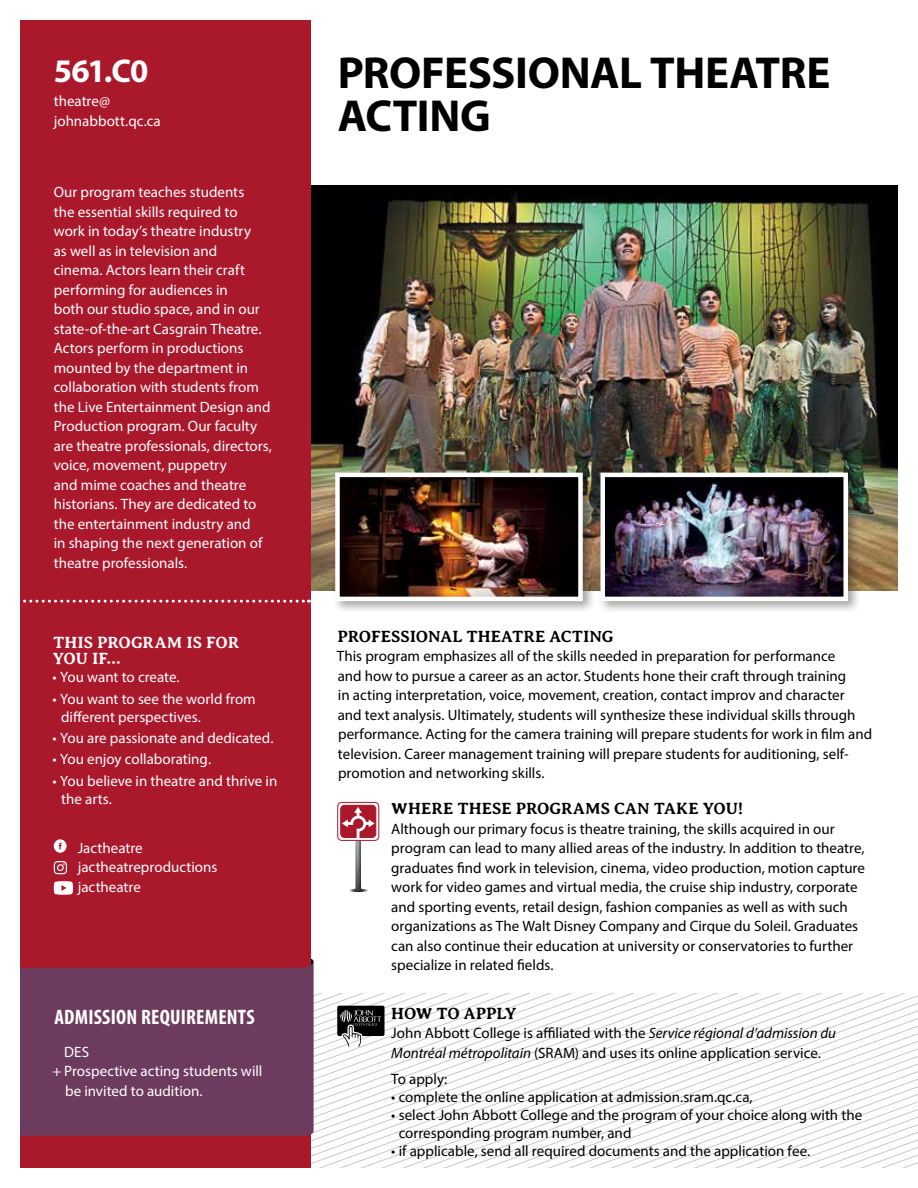
<style>
.page{position:relative;width:918px;height:1188px;background:#fff}
.page>*{position:absolute;margin:0;border:0;box-sizing:border-box;transform-origin:0 0}
.t1{font:700 45px/43.5px "Myriad Pro";letter-spacing:-.01em;color:#000}
.t2{font:700 33px "Myriad Pro";color:#fff}
.t3{font:700 condensed 21px "Myriad Pro";letter-spacing:.01em;color:#fff}
.t4{font:700 16.5px "Averia Serif Libre";letter-spacing:.005em;color:#000}
.t5{font:700 16.5px/16.5px "Averia Serif Libre";letter-spacing:-.005em;color:#fff}
.t6{font:700 16.5px "Averia Serif Libre";letter-spacing:-.015em;color:#000}
.t7{font:15px/19.5px "Myriad Pro";color:#000}
.t8{font:15px/19.5px "Myriad Pro";color:#fff}
.s1{font-style:italic}
</style>
<div class="page">
<svg style="left:395px;top:1064px;width:523px;height:100px"></svg>
<svg style="left:398px;top:1067px;width:520px;height:97px"></svg>
<svg style="left:400px;top:1074px;width:518px;height:90px"></svg>
<svg style="left:402px;top:1080px;width:516px;height:88px"></svg>
<svg style="left:405px;top:1087px;width:513px;height:81px"></svg>
<img style="left:310px;top:186px;width:588px;height:405px">
<svg style="left:310px;top:958px;width:4px;height:4px"></svg>
<div style="left:20px;top:20px;width:290px;height:1148px;background:#aa182c"></div>
<div style="left:20px;top:962px;width:294px;height:174px;background:#6c3b5d"></div>
<svg style="left:23px;top:600px;width:286px;height:3px"></svg>
<svg style="left:348px;top:889px;width:20px;height:3px"></svg>
<img style="left:356px;top:841px;width:5px;height:50px">
<svg style="left:338px;top:802px;width:41px;height:38px"></svg>
<div style="left:337px;top:802px;width:42px;height:39px;border:1px solid #aa182c;border-radius:4px"></div>
<div style="left:340px;top:805px;width:36px;height:33px;border:1px solid #aa182c;border-radius:4px"></div>
<svg style="left:342px;top:807px;width:33px;height:31px"></svg>
<div style="left:332px;top:469px;width:264px;height:145px;background:#000;opacity:.35"></div>
<img style="left:340px;top:478px;width:238px;height:118px">
<div style="left:335px;top:473px;width:248px;height:128px;border:4px solid #fff"></div>
<div style="left:597px;top:469px;width:264px;height:145px;background:#000;opacity:.35"></div>
<img style="left:605px;top:478px;width:238px;height:118px">
<div style="left:600px;top:473px;width:248px;height:128px;border:4px solid #fff"></div>
<svg style="left:54px;top:839px;width:13px;height:14px"></svg>
<svg style="left:54px;top:861px;width:13px;height:13px"></svg>
<svg style="left:54px;top:881px;width:19px;height:14px"></svg>
<svg style="left:310px;top:994px;width:608px;height:70px"></svg>
<h2 class="t2" style="left:54px;top:49px;width:96px">561.C0</h2>
<p class="t8" style="left:54px;top:91px;width:109px">theatre@ johnabbott.qc.ca</p>
<p class="t8" style="left:54px;top:182px;width:220px">Our program teaches students<br>the essential skills required to work in today’s theatre industry<br>as well as in television and<br>cinema. Actors learn their craft performing for audiences in<br>both our studio space, and in our state-of-the-art Casgrain Theatre.<br>Actors perform in productions mounted by the department in collaboration with students from the Live Entertainment Design and<br>Production program. Our faculty are theatre professionals, directors, voice, movement, puppetry<br>and mime coaches and theatre historians. They are dedicated to the entertainment industry and<br>in shaping the next generation of theatre professionals.</p>
<p class="t5" style="left:53px;top:634px;width:188px">THIS PROGRAM IS FOR<br>YOU IF…</p>
<p class="t8" style="left:53px;top:667px;width:128px">• You want to create.</p>
<p class="t8" style="left:61px;top:689px;width:196px;line-height:18px;text-indent:-9px">• You want to see the world from different perspectives.</p>
<p class="t8" style="left:53px;top:728px;width:222px">• You are passionate and dedicated.</p>
<p class="t8" style="left:53px;top:749px;width:160px">• You enjoy collaborating.</p>
<p class="t8" style="left:61px;top:772px;width:218px;line-height:18px;text-indent:-9px">• You believe in theatre and thrive in the arts.</p>
<p class="t8" style="left:78px;top:838px;width:141px">Jactheatre jactheatreproductions jactheatre</p>
<h3 class="t3" style="left:54px;top:1003px;width:202px">ADMISSION REQUIREMENTS</h3>
<p class="t8" style="left:64px;top:1042px;width:26px">DES</p>
<p class="t8" style="left:52px;top:1061px;width:212px">+ Prospective acting students will</p>
<p class="t8" style="left:65px;top:1081px;width:139px">be invited to audition.</p>
<h1 class="t1" style="left:338px;top:49px;width:494px">PROFESSIONAL THEATRE<br>ACTING</h1>
<p class="t4" style="left:338px;top:627px;width:278px">PROFESSIONAL THEATRE ACTING</p>
<p class="t7" style="left:337px;top:646px;width:537px">This program emphasizes all of the skills needed in preparation for performance<br>and how to pursue a career as an actor. Students hone their craft through training<br>in acting interpretation, voice, movement, creation, contact improv and character<br>and text analysis. Ultimately, students will synthesize these individual skills through performance. Acting for the camera training will prepare students for work in film and television. Career management training will prepare students for auditioning, self&shy;promotion and networking skills.</p>
<p class="t4" style="left:391px;top:799px;width:353px">WHERE THESE PROGRAMS CAN TAKE YOU!</p>
<p class="t7" style="left:391px;top:819px;width:475px">Although our primary focus is theatre training, the skills acquired in our program can lead to many allied areas of the industry. In addition to theatre, graduates find work in television, cinema, video production, motion capture work for video games and virtual media, the cruise ship industry, corporate and sporting events, retail design, fashion companies as well as with such organizations as The Walt Disney Company and Cirque du Soleil. Graduates can also continue their education at university or conservatories to further specialize in related fields.</p>
<p class="t6" style="left:391px;top:1004px;width:127px">HOW TO APPLY</p>
<p class="t7" style="left:391px;top:1023px;width:446px">John Abbott College is affiliated with the <span class="s1">Service régional d’admission du<br>Montréal métropolitain</span> (SRAM) and uses its online application service.</p>
<p class="t7" style="left:391px;top:1069px;width:58px">To apply:</p>
<p class="t7" style="left:391px;top:1087px;width:363px">• complete the online application at admission.sram.qc.ca,</p>
<p class="t7" style="left:399px;top:1106px;width:465px;line-height:18px;text-indent:-7px">• select John Abbott College and the program of your choice along with the corresponding program number, and</p>
<p class="t7" style="left:391px;top:1141px;width:420px">• if applicable, send all required documents and the application fee.</p>
</div>
